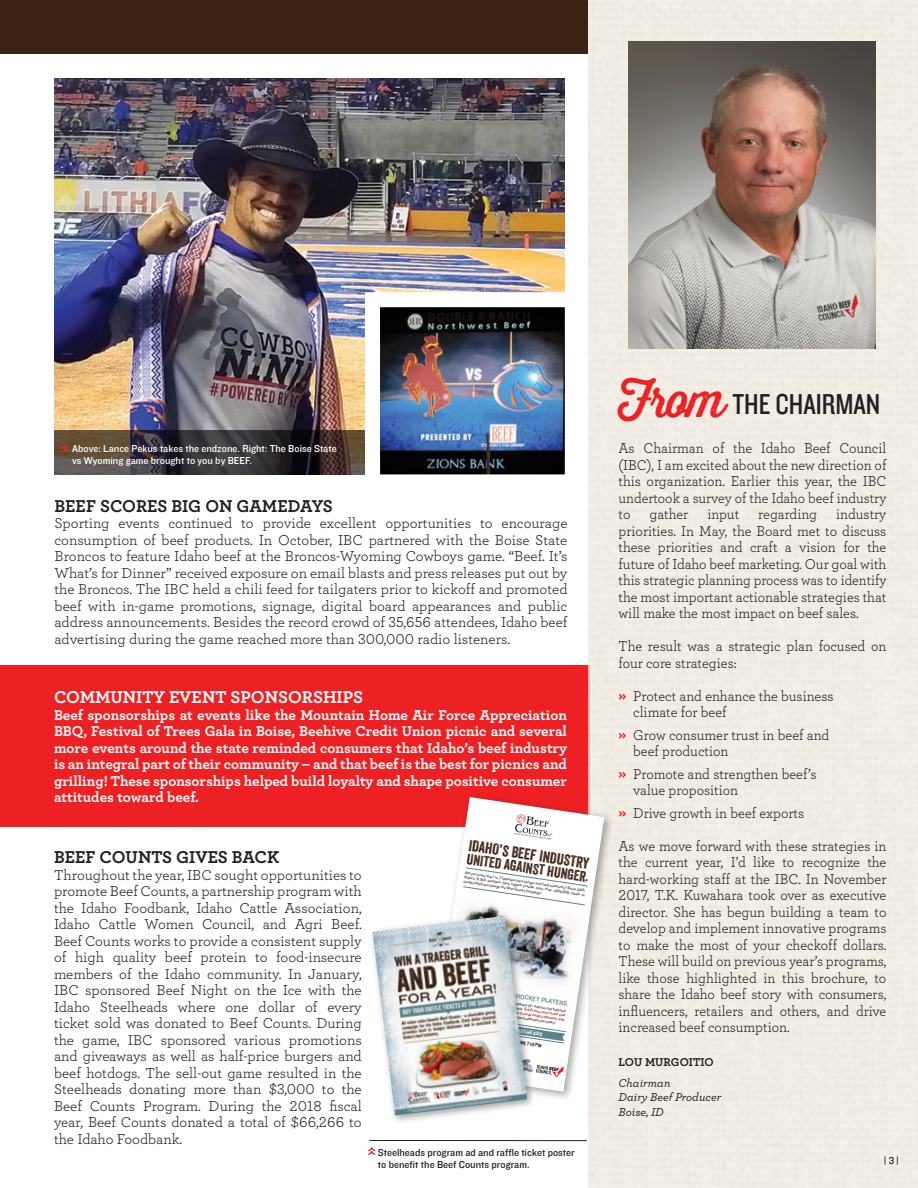
<style>
.page{position:relative;width:918px;height:1188px;background:#fff}
.page>*{position:absolute;margin:0;border:0;box-sizing:border-box;transform-origin:0 0}
.t1{font:48.15px "Thirsty Rough Reg";color:#ed2124}
.t2{font:29.85px "Knockout HTF29 Junior Liteweight";color:#231f20}
.t3{font:18px "Archer Bold LF";color:#231f20}
.t4{font:18px "Archer Bold LF";color:#fff}
.t5{font:15.3px "Veneer";color:#3c2415}
.t6{font:15px/16.5px "Archer Book LF";color:#231f20;text-align:justify}
.t7{font:15px/16.5px "Archer Book LF";color:#231f20;scale:.95 1}
.t8{font:15px/16.5px "Archer Bold LF";color:#fff;text-align:justify}
.t9{font:14.55px "Veneer";color:#3c2415}
.t10{font:12px/14.4px "Archer Medium LF Italic";color:#231f20}
.t11{font:12px "Archer Bold LF";color:#231f20}
.t12{font:10.5px/12px "Knockout HTF31 Junior Middlewt";color:#fff}
.t13{font:10.5px/12px "Knockout HTF31 Junior Middlewt";color:#231f20}
.t14{font:3.75px/4.3px "Knockout 31 Junior Middlewt";color:#231f20;text-align:justify}
.s1{font-family:"Archer Bold LF";color:#ed2124}
</style>
<div class="page">
<div style="left:0;top:665px;width:590px;height:162px;background:#ed2124"></div>
<img style="left:54px;top:78px;width:511px;height:352px">
<svg style="left:54px;top:430px;width:311px;height:45px;background:#3f3635"></svg>
<div style="left:588px;top:0;width:330px;height:1188px;background:#f1ede4"></div>
<div style="left:0;top:0;width:588px;height:54px;background:#3c2415"></div>
<img style="left:629px;top:41px;width:247px;height:308px">
<img style="left:381px;top:308px;width:183px;height:165px">
<div style="left:424px;top:792px;width:191px;height:309px;background:#231f20;opacity:.4"></div>
<svg style="left:429px;top:797px;width:175px;height:295px"></svg>
<div style="left:369px;top:913px;width:167px;height:211px;background:#231f20;opacity:.4"></div>
<img style="left:373px;top:916px;width:154px;height:199px">
<hr style="left:369px;top:1140px;width:218px;height:1px;background:#231f20">
<svg style="left:61px;top:445px;width:7px;height:8px"></svg>
<svg style="left:368px;top:1147px;width:7px;height:8px"></svg>
<p class="t12" style="left:72px;top:443px;width:266px">Above: Lance Pekus takes the endzone. Right: The Boise State vs Wyoming game brought to you by BEEF.</p>
<p class="t3" style="left:55px;top:495px;width:280px">BEEF SCORES BIG ON GAMEDAYS</p>
<p class="t6" style="left:55px;top:515px;width:514px">Sporting events continued to provide excellent opportunities to encourage consumption of beef products. In October, IBC partnered with the Boise State Broncos to feature Idaho beef at the Broncos-Wyoming Cowboys game. “Beef. It’s What’s for Dinner” received exposure on email blasts and press releases put out by the Broncos. The IBC held a chili feed for tailgaters prior to kickoff and promoted beef with in-game promotions, signage, digital board appearances and public address announcements. Besides the record crowd of 35,656 attendees, Idaho beef advertising during the game reached more than 300,000 radio listeners.</p>
<p class="t4" style="left:54px;top:686px;width:311px">COMMUNITY EVENT SPONSORSHIPS</p>
<p class="t8" style="left:54px;top:706px;width:515px">Beef sponsorships at events like the Mountain Home Air Force Appreciation BBQ, Festival of Trees Gala in Boise, Beehive Credit Union picnic and several more events around the state reminded consumers that Idaho’s beef industry is an integral part of their community – and that beef is the best for picnics and grilling! These sponsorships helped build loyalty and shape positive consumer attitudes toward beef.</p>
<p class="t3" style="left:54px;top:846px;width:227px">BEEF COUNTS GIVES BACK</p>
<p class="t6" style="left:54px;top:866px;width:309px">Throughout the year, IBC sought opportunities to promote Beef Counts, a partnership program with the Idaho Foodbank, Idaho Cattle Association, Idaho Cattle Women Council, and Agri Beef.<br>Beef Counts works to provide a consistent supply of high quality beef protein to food-insecure members of the Idaho community. In January, IBC sponsored Beef Night on the Ice with the Idaho Steelheads where one dollar of every ticket sold was donated to Beef Counts. During the game, IBC sponsored various promotions and giveaways as well as half-price burgers and beef hotdogs. The sell-out game resulted in the Steelheads donating more than $3,000 to the Beef Counts Program. During the 2018 fiscal year, Beef Counts donated a total of $66,266 to the Idaho Foodbank.</p>
<p class="t5" style="left:470px;top:835px;width:123px;rotate:9deg">IDAHO’S BEEF INDUSTRY</p>
<p class="t9" style="left:468px;top:849px;width:125px;rotate:9deg">UNITED AGAINST HUNGER.</p>
<p class="t14" style="left:465px;top:871px;width:123px;rotate:8deg">Did you know that 1 in 7 Idahoans face hunger and food insecurity? Since 2010, Idaho’s 9,700 ranchers have helped provide more than 1,000,000 meals to hungry Idahoans though the Beef Counts Campaign.</p>
<p class="t14" style="left:533px;top:1004px;width:35px;rotate:8deg">, and you can help too!</p>
<p class="t13" style="left:378px;top:1146px;width:198px">Steelheads program ad and raffle ticket poster to benefit the Beef Counts program.</p>
<h1 class="t1" style="left:618px;top:365px;width:109px">From</h1>
<h2 class="t2" style="left:733px;top:389px;width:149px">THE CHAIRMAN</h2>
<p class="t7" style="left:619px;top:440px;width:283px;text-align:justify">As Chairman of the Idaho Beef Council (IBC), I am excited about the new direction of this organization. Earlier this year, the IBC undertook a survey of the Idaho beef industry to</p>
<p class="t7" style="left:619px;top:506px;width:283px;text-align:justify;text-indent:218px">industry priorities. In May, the Board met to discuss these priorities and craft a vision for the future of Idaho beef marketing. Our goal with this strategic planning process was to identify the most important actionable strategies that will make the most impact on beef sales.</p>
<p class="t7" style="left:619px;top:638px;width:283px">The result was a strategic plan focused on four core strategies:</p>
<p class="t7" style="left:633px;top:687px;width:212px;text-indent:-15px"><span class="s1">»</span> Protect and enhance the business climate for beef</p>
<p class="t7" style="left:633px;top:726px;width:208px;text-indent:-15px"><span class="s1">»</span> Grow consumer trust in beef and beef production</p>
<p class="t7" style="left:633px;top:765px;width:194px;text-indent:-15px"><span class="s1">»</span> Promote and strengthen beef’s value proposition</p>
<p class="t7" style="left:619px;top:796px;width:283px;line-height:33px"><span class="s1">»</span> Drive growth in beef exports<br>As we move forward with these strategies in</p>
<p class="t7" style="left:619px;top:854px;width:283px;text-align:justify">the current year, I’d like to recognize the hard-working staff at the IBC. In November 2017, T.K. Kuwahara took over as executive director. She has begun building a team to develop and implement innovative programs to make the most of your checkoff dollars.<br>These will build on previous year’s programs, like those highlighted in this brochure, to share the Idaho beef story with consumers, influencers, retailers and others, and drive increased beef consumption.</p>
<p class="t11" style="left:619px;top:1055px;width:97px">LOU MURGOITIO</p>
<p class="t10" style="left:619px;top:1075px;width:104px">Chairman<br>Dairy Beef Producer<br>Boise, ID</p>
<p class="t7" style="left:650px;top:506px;width:42px">gather</p>
<p class="t7" style="left:707px;top:506px;width:35px">input</p>
<p class="t7" style="left:758px;top:506px;width:63px">regarding</p>
<p class="t13" style="left:884px;top:1154px;width:16px">| 3 |</p>
</div>
